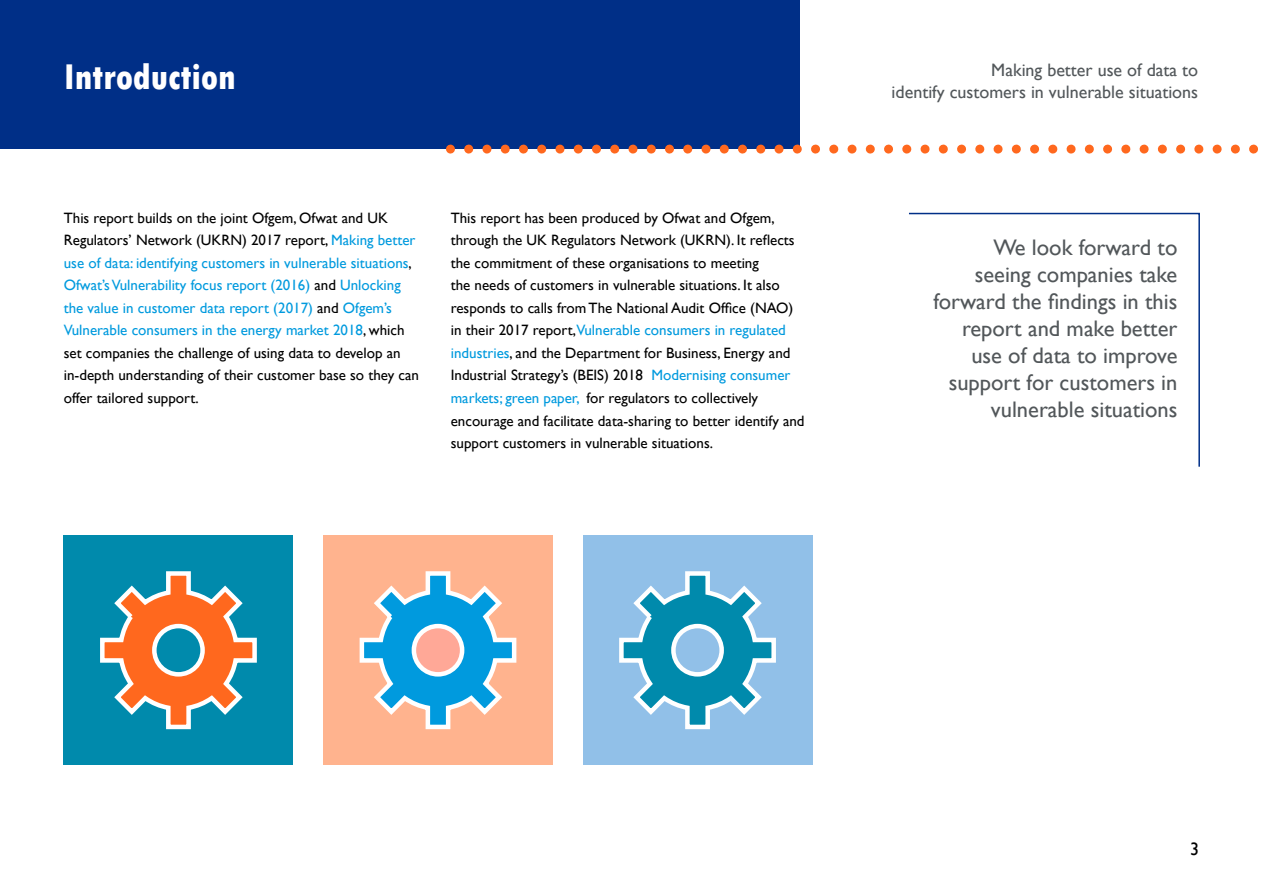
<style>
.page{position:relative;width:1263px;height:893px;background:#fff}
.page>*{position:absolute;margin:0;border:0;box-sizing:border-box;transform-origin:0 0}
.t1{font:800 condensed 37.5px "Tw Cen";color:#fff}
.t2{font:22.5px/27px "Gill Sans";color:#52575a;text-align:right}
.t3{font:18px/21.6px "Gill Sans";color:#52575a;text-align:right}
.t4{font:18px "Gill Sans";color:#000}
.t5{font:15px/22.5px "Gill Sans";color:#000}
.s1{color:#009ade}
</style>
<div class="page">
<div style="left:0;top:0;width:799px;height:149px;background:#002f87"></div>
<svg style="left:469px;top:145px;width:771px;height:9px"></svg>
<div style="left:64px;top:535px;width:229px;height:230px;background:#008aac"></div>
<div style="left:323px;top:535px;width:230px;height:230px;background:#ffb38e"></div>
<div style="left:583px;top:535px;width:229px;height:230px;background:#91c0e8"></div>
<svg style="left:909px;top:212px;width:291px;height:255px"></svg>
<svg style="left:100px;top:571px;width:157px;height:159px"></svg>
<div style="left:154px;top:626px;width:49px;height:48px;background:#008aac;border-radius:50%"></div>
<div style="left:152px;top:624px;width:53px;height:53px;border:4px solid #fff;border-radius:50%"></div>
<svg style="left:359px;top:571px;width:158px;height:159px"></svg>
<div style="left:414px;top:626px;width:48px;height:48px;background:#ffa897;border-radius:50%"></div>
<div style="left:412px;top:624px;width:52px;height:53px;border:4px solid #fff;border-radius:50%"></div>
<svg style="left:619px;top:571px;width:157px;height:159px"></svg>
<div style="left:673px;top:626px;width:49px;height:48px;background:#91c0e8;border-radius:50%"></div>
<div style="left:671px;top:624px;width:53px;height:53px;border:4px solid #fff;border-radius:50%"></div>
<h1 class="t1" style="left:64px;top:55px;width:173px">Introduction</h1>
<p class="t5" style="left:64px;top:207px;width:357px">This report builds on the joint Ofgem, Ofwat and UK Regulators’ Network (UKRN) 2017 report, <span class="s1">Making better use of data: identifying customers in vulnerable situations</span>, <span class="s1">Ofwat’s Vulnerability focus report (2016)</span> and <span class="s1">Unlocking the value in customer data report (2017)</span> and <span class="s1">Ofgem’s Vulnerable consumers in the energy market 2018</span>, which set companies the challenge of using data to develop an in-depth understanding of their customer base so they can offer tailored support.</p>
<p class="t5" style="left:451px;top:207px;width:355px">This report has been produced by Ofwat and Ofgem, through the UK Regulators Network (UKRN). It reflects the commitment of these organisations to meeting<br>the needs of customers in vulnerable situations. It also responds to calls from The National Audit Office (NAO) in their 2017 report,<span class="s1">Vulnerable consumers in regulated industries</span>, and the Department for Business, Energy and Industrial Strategy’s (BEIS) 2018 <span class="s1">Modernising consumer markets; green paper,</span> for regulators to collectively encourage and facilitate data-sharing to better identify and support customers in vulnerable situations.</p>
<p class="t3" style="left:892px;top:60px;width:308px">Making better use of data to<br>identify customers in vulnerable situations</p>
<h2 class="t2" style="left:933px;top:234px;width:246px">We look forward to seeing companies take forward the findings in this report and make better use of data to improve support for customers in vulnerable situations</h2>
<p class="t4" style="left:1190px;top:838px;width:10px">3</p>
</div>
